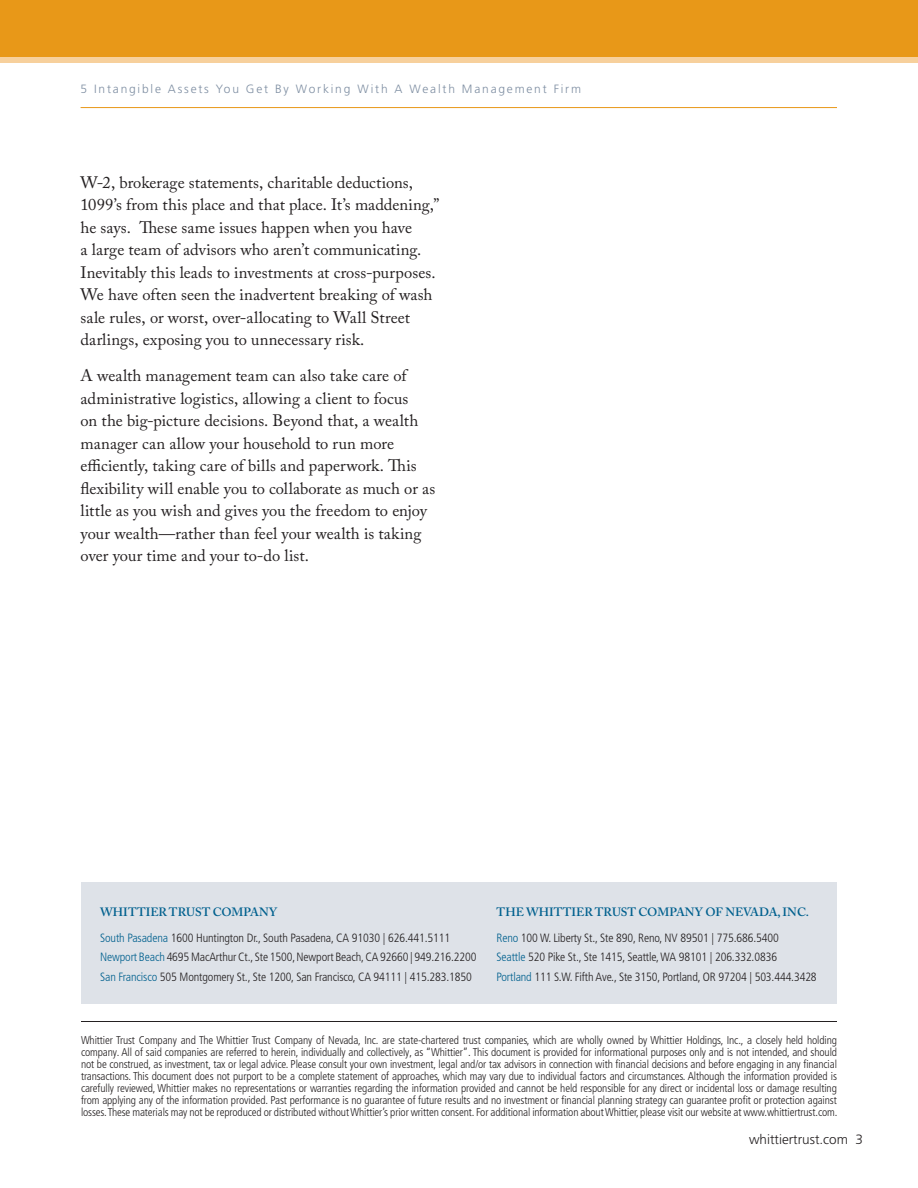
<style>
.page{position:relative;width:918px;height:1188px;background:#fff}
.page>*{position:absolute;margin:0;border:0;box-sizing:border-box;transform-origin:0 0}
.Body_Copy{font:16.5px/22.5px "Adobe Caslon Pro";color:#231f20}
.t1{font:300 13.5px "Frutiger LT Pro";color:#231f20}
.t2{font:300 condensed 12px "Frutiger LT Pro";letter-spacing:-.01em;color:#231f20}
.Headers{font:300 12px "Frutiger LT Pro";letter-spacing:.15em;color:#7e8ea2}
.t3{font:600 12px "Adobe Caslon Pro";color:#00608e}
.t4{font:300 condensed 11.25px/12px "Frutiger LT Pro";letter-spacing:-.01em;color:#231f20;text-align:justify}
.s1{color:#00608e}
</style>
<div class="page">
<div style="left:0;top:0;width:918px;height:63px;background:#e89818"></div>
<div style="left:0;top:57px;width:918px;height:6px;background:#f7d09c"></div>
<hr style="left:81px;top:107px;width:756px;height:1px;background:#e89818">
<div style="left:81px;top:883px;width:756px;height:121px;background:#dee2e8"></div>
<hr style="left:81px;top:1021px;width:756px;height:1px;background:#231f20">
<p class="Headers" style="left:81px;top:82px;width:502px">5 Intangible Assets You Get By Working With A Wealth Management Firm</p>
<p class="Body_Copy" style="left:81px;top:171px;width:360px">W-2, brokerage statements, charitable deductions, 1099’s from this place and that place. It’s maddening,” he says. These same issues happen when you have<br>a large team of advisors who aren’t communicating.<br>Inevitably this leads to investments at cross-purposes.<br>We have often seen the inadvertent breaking of wash sale rules, or worst, over-allocating to Wall Street darlings, exposing you to unnecessary risk.</p>
<p class="Body_Copy" style="left:81px;top:364px;width:356px">A wealth management team can also take care of administrative logistics, allowing a client to focus<br>on the big-picture decisions. Beyond that, a wealth manager can allow your household to run more efficiently, taking care of bills and paperwork. This flexibility will enable you to collaborate as much or as little as you wish and gives you the freedom to enjoy your wealth—rather than feel your wealth is taking over your time and your to-do list.</p>
<p class="t3" style="left:100px;top:904px;width:178px">WHITTIER TRUST COMPANY</p>
<p class="t2" style="left:100px;top:931px;width:352px"><span class="s1">South Pasadena</span> 1600 Huntington Dr., South Pasadena, CA 91030 | 626.441.5111</p>
<p class="t2" style="left:100px;top:950px;width:378px"><span class="s1">Newport Beach</span> 4695 MacArthur Ct., Ste 1500, Newport Beach, CA 92660 | 949.216.2200</p>
<p class="t2" style="left:100px;top:970px;width:373px"><span class="s1">San Francisco</span> 505 Montgomery St., Ste 1200, San Francisco, CA 94111 | 415.283.1850</p>
<p class="t3" style="left:497px;top:904px;width:314px">THE WHITTIER TRUST COMPANY OF NEVADA, INC.</p>
<p class="t2" style="left:496px;top:931px;width:284px"><span class="s1">Reno</span> 100 W. Liberty St., Ste 890, Reno, NV 89501 | 775.686.5400</p>
<p class="t2" style="left:496px;top:950px;width:282px"><span class="s1">Seattle</span> 520 Pike St., Ste 1415, Seattle, WA 98101 | 206.332.0836</p>
<p class="t2" style="left:496px;top:970px;width:322px"><span class="s1">Portland</span> 111 S.W. Fifth Ave., Ste 3150, Portland, OR 97204 | 503.444.3428</p>
<p class="t4" style="left:81px;top:1035px;width:758px">Whittier Trust Company and The Whittier Trust Company of Nevada, Inc. are state-chartered trust companies, which are wholly owned by Whittier Holdings, Inc., a closely held holding company. All of said companies are referred to herein, individually and collectively, as “Whittier”. This document is provided for informational purposes only and is not intended, and should not be construed, as investment, tax or legal advice. Please consult your own investment, legal and/or tax advisors in connection with financial decisions and before engaging in any financial transactions. This document does not purport to be a complete statement of approaches, which may vary due to individual factors and circumstances. Although the information provided is carefully reviewed, Whittier makes no representations or warranties regarding the information provided and cannot be held responsible for any direct or incidental loss or damage resulting from applying any of the information provided. Past performance is no guarantee of future results and no investment or financial planning strategy can guarantee profit or protection against losses. These materials may not be reproduced or distributed without Whittier’s prior written consent. For additional information about Whittier, please visit our website at www.whittiertrust.com.</p>
<p class="t1" style="left:749px;top:1132px;width:115px">whittiertrust.com 3</p>
</div>
